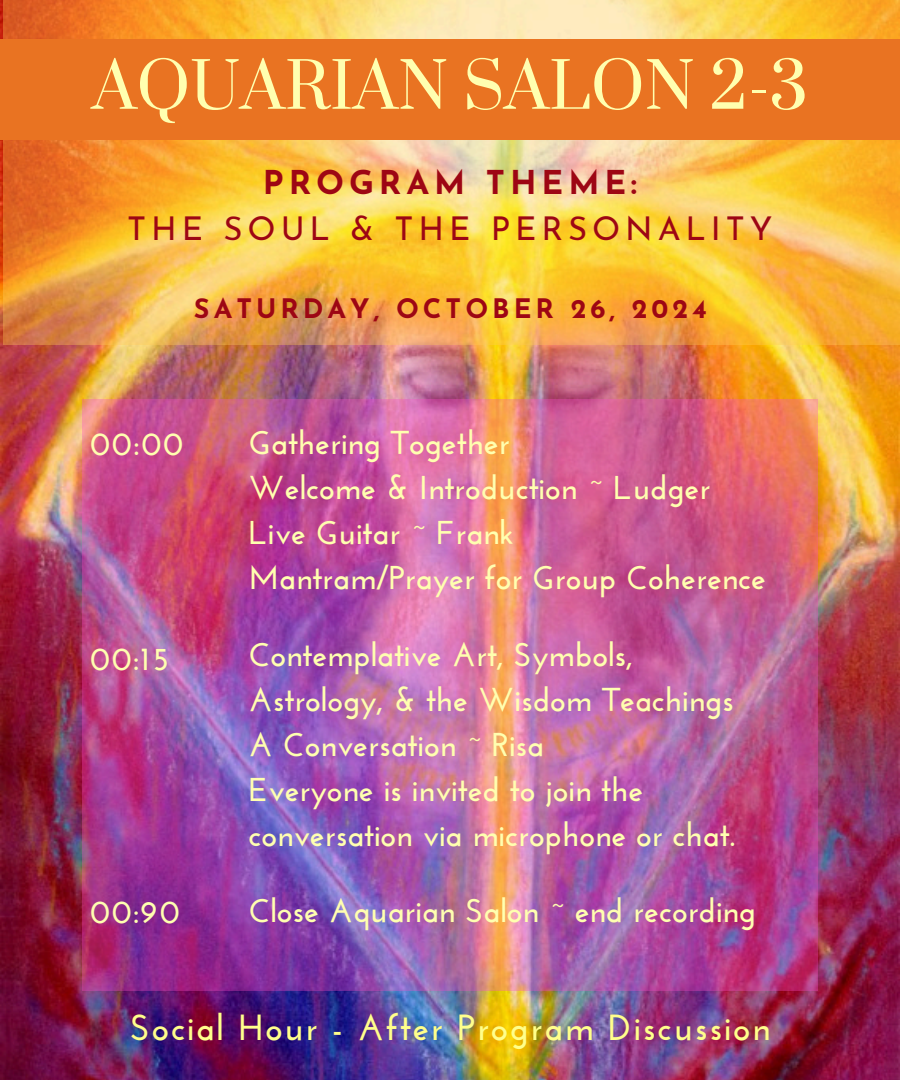
<style>
.page{position:relative;width:900px;height:1080px;background:#fff}
.page>*{position:absolute;margin:0;border:0;box-sizing:border-box;transform-origin:0 0}
.t1{font:62px "Prata";color:#ffffb0}
.t2{font:700 36.4px "Josefin Sans";letter-spacing:.05em;color:#ffff8b}
.t3{font:700 33px/45px "Josefin Sans";color:#ffffb0}
.t4{font:32.8px/46.4px "Josefin Sans";letter-spacing:.15em;color:#9d0614;text-align:center}
.t5{font:700 32.8px "Josefin Sans";letter-spacing:.05em;color:#ffffb0}
.t6{font:700 26.8px "Josefin Sans";letter-spacing:.15em;color:#9d0614}
.s1{font-weight:700}
</style>
<div class="page">
<img style="left:0;top:0;width:900px;height:1080px">
<img style="left:3px;top:0;width:897px;height:345px">
<img style="left:82px;top:400px;width:736px;height:591px">
<div style="left:0;top:40px;width:900px;height:100px;background:#e97322"></div>
<h3 class="t1" style="left:92px;top:47px;width:717px">AQUARIAN SALON 2-3</h3>
<h3 class="t4" style="left:127px;top:162px;width:647px"><span class="s1">PROGRAM THEME:<br></span>THE SOUL &amp; THE PERSONALITY</h3>
<h3 class="t6" style="left:194px;top:298px;width:514px">SATURDAY, OCTOBER 26, 2024</h3>
<h3 class="t3" style="left:90px;top:424px;width:95px">00:00</h3>
<h3 class="t5" style="left:90px;top:645px;width:81px">00:15</h3>
<h3 class="t5" style="left:90px;top:899px;width:91px">00:90</h3>
<h2 class="t3" style="left:248px;top:424px;width:519px">Gathering Together<br>Welcome &amp; Introduction ~ Ludger<br>Live Guitar ~ Frank<br>Mantram/Prayer for Group Coherence</h2>
<p class="t3" style="left:248px;top:635px;width:488px">Contemplative Art, Symbols,<br>Astrology, &amp; the Wisdom Teachings<br>A Conversation ~ Risa<br>Everyone is invited to join the conversation via microphone or chat.</p>
<h1 class="t3" style="left:248px;top:892px;width:509px">Close Aquarian Salon ~ end recording</h1>
<h3 class="t2" style="left:130px;top:1013px;width:642px">Social Hour - After Program Discussion</h3>
</div>
